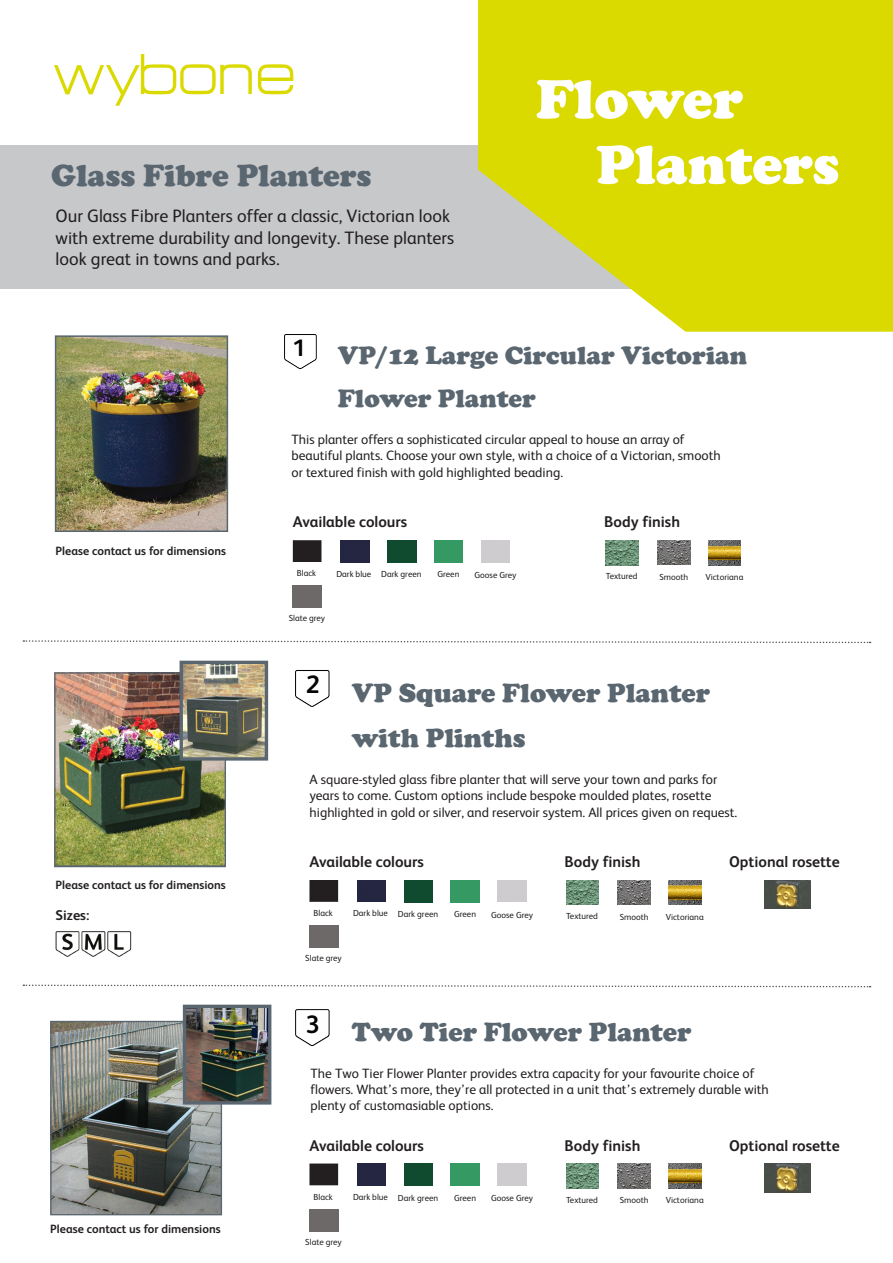
<style>
.page{position:relative;width:893px;height:1263px;background:#fff}
.page>*{position:absolute;margin:0;border:0;box-sizing:border-box;transform-origin:0 0}
.t1{font:900 57px "Cooper";color:#fff}
.t2{font:900 31.5px "Cooper";color:#5a6670}
.t3{font:900 27px/45px "Cooper";color:#5a6670}
.t4{font:900 25.8px/42.9px "Cooper";color:#5a6670}
.t5{font:700 25.05px "FS Albert";color:#050504}
.t6{font:700 23.85px "FS Albert";color:#050504}
.t7{font:18px/21.6px "FS Albert";color:#231f20}
.t8{font:700 15.45px "FS Albert";color:#231f20}
.t9{font:700 14.1px "FS Albert";color:#231f20}
.t10{font:13.5px/16.2px "FS Albert";color:#231f20}
.t11{font:700 12px "FS Albert";color:#231f20}
.t12{font:8.85px "FS Albert";color:#231f20}
</style>
<div class="page">
<div style="left:0;top:145px;width:701px;height:143px;background:#c7c8ca"></div>
<svg style="left:478px;top:0;width:415px;height:332px;fill:#dada00"></svg>
<svg style="left:54px;top:54px;width:198px;height:52px"></svg>
<svg style="left:258px;top:64px;width:35px;height:30px"></svg>
<svg style="left:284px;top:334px;width:33px;height:35px"></svg>
<svg style="left:23px;top:640px;width:848px;height:4px"></svg>
<svg style="left:23px;top:984px;width:848px;height:4px"></svg>
<svg style="left:295px;top:1009px;width:35px;height:37px"></svg>
<svg style="left:295px;top:670px;width:34px;height:37px"></svg>
<img style="left:56px;top:931px;width:76px;height:26px">
<img style="left:58px;top:338px;width:167px;height:191px">
<div style="left:55px;top:335px;width:173px;height:197px;border:2px solid #5a6670"></div>
<div style="left:293px;top:541px;width:28px;height:20px;background:#231f20"></div>
<div style="left:293px;top:540px;width:28px;height:22px;border:1px solid #231f20"></div>
<img style="left:340px;top:540px;width:29px;height:22px">
<img style="left:606px;top:540px;width:32px;height:25px">
<img style="left:387px;top:540px;width:29px;height:22px">
<img style="left:434px;top:540px;width:29px;height:22px">
<img style="left:293px;top:586px;width:28px;height:22px">
<img style="left:658px;top:540px;width:32px;height:25px">
<img style="left:708px;top:541px;width:33px;height:24px">
<img style="left:56px;top:674px;width:168px;height:191px">
<div style="left:54px;top:672px;width:172px;height:195px;border:1px solid #5a6670"></div>
<img style="left:184px;top:665px;width:80px;height:92px">
<div style="left:180px;top:661px;width:88px;height:100px;border:3px solid #5a6670"></div>
<div style="left:310px;top:880px;width:28px;height:21px;background:#231f20"></div>
<div style="left:309px;top:880px;width:29px;height:22px;border:1px solid #231f20"></div>
<img style="left:357px;top:880px;width:29px;height:22px">
<img style="left:404px;top:880px;width:29px;height:22px">
<img style="left:451px;top:880px;width:28px;height:22px">
<img style="left:309px;top:925px;width:29px;height:22px">
<img style="left:566px;top:880px;width:32px;height:25px">
<img style="left:618px;top:880px;width:32px;height:25px">
<img style="left:669px;top:880px;width:32px;height:25px">
<img style="left:765px;top:880px;width:46px;height:29px">
<img style="left:52px;top:1023px;width:168px;height:190px">
<div style="left:50px;top:1021px;width:172px;height:194px;border:1px solid #5a6670"></div>
<img style="left:187px;top:1009px;width:80px;height:91px">
<div style="left:183px;top:1005px;width:88px;height:99px;border:3px solid #5a6670"></div>
<div style="left:310px;top:1164px;width:28px;height:21px;background:#231f20"></div>
<div style="left:309px;top:1163px;width:29px;height:22px;border:1px solid #231f20"></div>
<img style="left:357px;top:1163px;width:29px;height:22px">
<img style="left:404px;top:1163px;width:29px;height:22px">
<img style="left:451px;top:1163px;width:28px;height:22px">
<img style="left:309px;top:1209px;width:29px;height:22px">
<img style="left:566px;top:1164px;width:32px;height:24px">
<img style="left:618px;top:1163px;width:32px;height:25px">
<img style="left:669px;top:1164px;width:32px;height:24px">
<img style="left:765px;top:1163px;width:46px;height:29px">
<p class="t2" style="left:51px;top:157px;width:322px">Glass Fibre Planters</p>
<p class="t7" style="left:56px;top:205px;width:400px">Our Glass Fibre Planters offer a classic, Victorian look with extreme durability and longevity. These planters look great in towns and parks.</p>
<p class="t1" style="left:536px;top:66px;width:209px">Flower</p>
<p class="t1" style="left:596px;top:131px;width:245px">Planters</p>
<p class="t6" style="left:293px;top:334px;width:15px">1</p>
<p class="t4" style="left:338px;top:334px;width:411px">VP/12 Large Circular Victorian<br>Flower Planter</p>
<p class="t11" style="left:56px;top:544px;width:172px">Please contact us for dimensions</p>
<p class="t11" style="left:56px;top:878px;width:172px">Please contact us for dimensions</p>
<p class="t9" style="left:56px;top:907px;width:35px">Sizes:</p>
<p class="t11" style="left:50px;top:1222px;width:172px">Please contact us for dimensions</p>
<p class="t10" style="left:291px;top:431px;width:431px">This planter offers a sophisticated circular appeal to house an array of beautiful plants. Choose your own style, with a choice of a Victorian, smooth or textured finish with gold highlighted beading.</p>
<p class="t8" style="left:293px;top:513px;width:116px">Available colours</p>
<p class="t8" style="left:604px;top:513px;width:77px">Body finish</p>
<p class="t12" style="left:297px;top:568px;width:21px">Black</p>
<p class="t12" style="left:336px;top:568px;width:36px">Dark blue</p>
<p class="t12" style="left:381px;top:569px;width:42px">Dark green</p>
<p class="t12" style="left:437px;top:569px;width:23px">Green</p>
<p class="t12" style="left:474px;top:570px;width:43px">Goose Grey</p>
<p class="t12" style="left:659px;top:572px;width:30px">Smooth</p>
<p class="t12" style="left:705px;top:572px;width:39px">Victoriana</p>
<p class="t12" style="left:606px;top:571px;width:33px">Textured</p>
<p class="t12" style="left:289px;top:613px;width:38px">Slate grey</p>
<p class="t5" style="left:306px;top:670px;width:16px">2</p>
<p class="t3" style="left:352px;top:670px;width:360px">VP Square Flower Planter with Plinths</p>
<p class="t10" style="left:310px;top:771px;width:429px">A square-styled glass fibre planter that will serve your town and parks for years to come. Custom options include bespoke moulded plates, rosette highlighted in gold or silver, and reservoir system. All prices given on request.</p>
<p class="t8" style="left:309px;top:853px;width:116px">Available colours</p>
<p class="t8" style="left:565px;top:853px;width:77px">Body finish</p>
<p class="t8" style="left:729px;top:853px;width:112px">Optional rosette</p>
<p class="t12" style="left:313px;top:908px;width:21px">Black</p>
<p class="t12" style="left:353px;top:908px;width:36px">Dark blue</p>
<p class="t12" style="left:398px;top:909px;width:42px">Dark green</p>
<p class="t12" style="left:454px;top:909px;width:23px">Green</p>
<p class="t12" style="left:491px;top:910px;width:43px">Goose Grey</p>
<p class="t12" style="left:305px;top:953px;width:38px">Slate grey</p>
<p class="t12" style="left:566px;top:911px;width:33px">Textured</p>
<p class="t12" style="left:620px;top:912px;width:30px">Smooth</p>
<p class="t12" style="left:666px;top:912px;width:39px">Victoriana</p>
<p class="t5" style="left:306px;top:1009px;width:16px">3</p>
<p class="t3" style="left:352px;top:1009px;width:341px">Two Tier Flower Planter</p>
<p class="t10" style="left:310px;top:1065px;width:460px">The Two Tier Flower Planter provides extra capacity for your favourite choice of flowers. What’s more, they’re all protected in a unit that’s extremely durable with plenty of customasiable options.</p>
<p class="t8" style="left:309px;top:1136px;width:116px">Available colours</p>
<p class="t12" style="left:313px;top:1191px;width:21px">Black</p>
<p class="t12" style="left:353px;top:1192px;width:36px">Dark blue</p>
<p class="t12" style="left:398px;top:1192px;width:42px">Dark green</p>
<p class="t12" style="left:454px;top:1192px;width:23px">Green</p>
<p class="t12" style="left:491px;top:1193px;width:43px">Goose Grey</p>
<p class="t12" style="left:305px;top:1236px;width:38px">Slate grey</p>
<p class="t8" style="left:565px;top:1136px;width:77px">Body finish</p>
<p class="t12" style="left:566px;top:1195px;width:33px">Textured</p>
<p class="t12" style="left:620px;top:1195px;width:30px">Smooth</p>
<p class="t12" style="left:666px;top:1195px;width:39px">Victoriana</p>
<p class="t8" style="left:729px;top:1136px;width:112px">Optional rosette</p>
</div>
